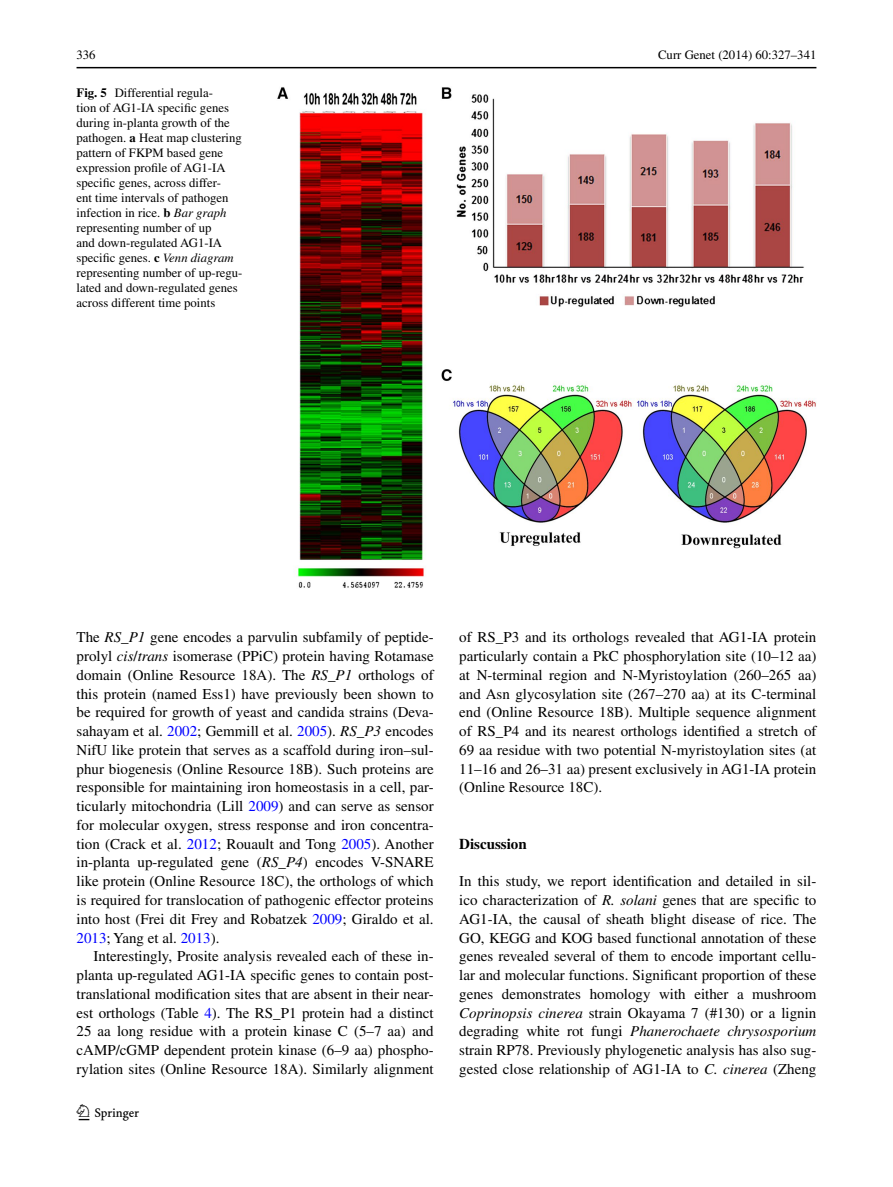
<style>
.page{position:relative;width:893px;height:1187px;background:#fff}
.page>*{position:absolute;margin:0;border:0;box-sizing:border-box;transform-origin:0 0}
.t1{font:22.5px "Springnew";color:#000}
.t2{font:15px/18.8px "Times";color:#000;text-align:justify}
.t3{font:700 15px "Times";color:#000}
.t4{font:12.75px/15px "Times";color:#000}
.s1{font-weight:700}
.s2{font-style:italic}
.s3{color:#00f}
</style>
<div class="page">
<hr style="left:77px;top:67px;width:739px;height:1px;background:#000">
<img style="left:277px;top:87px;width:539px;height:501px">
<p class="t4" style="left:77px;top:48px;width:21px">336</p>
<p class="t4" style="left:658px;top:48px;width:160px">Curr Genet (2014) 60:327–341</p>
<p class="t4" style="left:77px;top:85px;width:167px"><span class="s1">Fig. 5</span> Differential regula-<br>tion of AG1-IA specific genes during in-planta growth of the pathogen. <span class="s1">a</span> Heat map clustering pattern of FKPM based gene expression profile of AG1-IA specific genes, across differ-<br>ent time intervals of pathogen infection in rice. <span class="s1">b</span> <span class="s2">Bar graph </span>representing number of up<br>and down-regulated AG1-IA specific genes. <span class="s1">c</span> <span class="s2">Venn diagram </span>representing number of up-regu&shy;lated and down-regulated genes across different time points</p>
<p class="t2" style="left:77px;top:627px;width:359px">The <span class="s2">RS_P1</span> gene encodes a parvulin subfamily of peptide&shy;prolyl <span class="s2">cis</span>/<span class="s2">trans</span> isomerase (PPiC) protein having Rotamase domain (Online Resource 18A). The <span class="s2">RS_P1</span> orthologs of this protein (named Ess1) have previously been shown to be required for growth of yeast and candida strains (Deva&shy;sahayam et al. <span class="s3">2002</span>; Gemmill et al. <span class="s3">2005</span>). <span class="s2">RS_P3</span> encodes NifU like protein that serves as a scaffold during iron–sul&shy;phur biogenesis (Online Resource 18B). Such proteins are responsible for maintaining iron homeostasis in a cell, par&shy;ticularly mitochondria (Lill <span class="s3">2009</span>) and can serve as sensor for molecular oxygen, stress response and iron concentra&shy;tion (Crack et al. <span class="s3">2012</span>; Rouault and Tong <span class="s3">2005</span>). Another in-planta up-regulated gene (<span class="s2">RS_P4</span>) encodes V-SNARE like protein (Online Resource 18C), the orthologs of which is required for translocation of pathogenic effector proteins into host (Frei dit Frey and Robatzek <span class="s3">2009</span>; Giraldo et al.<br><span class="s3">2013</span>; Yang et al. <span class="s3">2013</span>).</p>
<p class="t2" style="left:77px;top:946px;width:359px;text-indent:17px">Interestingly, Prosite analysis revealed each of these in&shy;planta up-regulated AG1-IA specific genes to contain post&shy;translational modification sites that are absent in their near&shy;est orthologs (Table <span class="s3">4</span>). The RS_P1 protein had a distinct 25 aa long residue with a protein kinase C (5–7 aa) and cAMP/cGMP dependent protein kinase (6–9 aa) phospho&shy;rylation sites (Online Resource 18A). Similarly alignment</p>
<h1 class="t1" style="left:79px;top:1104px;width:62px">1 3</h1>
<p class="t2" style="left:459px;top:627px;width:359px">of RS_P3 and its orthologs revealed that AG1-IA protein particularly contain a PkC phosphorylation site (10–12 aa) at N-terminal region and N-Myristoylation (260–265 aa) and Asn glycosylation site (267–270 aa) at its C-terminal end (Online Resource 18B). Multiple sequence alignment of RS_P4 and its nearest orthologs identified a stretch of 69 aa residue with two potential N-myristoylation sites (at 11–16 and 26–31 aa) present exclusively in AG1-IA protein (Online Resource 18C).</p>
<p class="t3" style="left:459px;top:834px;width:69px">Discussion</p>
<p class="t2" style="left:459px;top:871px;width:359px">In this study, we report identification and detailed in sil&shy;ico characterization of <span class="s2">R. solani</span> genes that are specific to AG1-IA, the causal of sheath blight disease of rice. The GO, KEGG and KOG based functional annotation of these genes revealed several of them to encode important cellu&shy;lar and molecular functions. Significant proportion of these genes demonstrates homology with either a mushroom <span class="s2">Coprinopsis cinerea</span> strain Okayama 7 (#130) or a lignin degrading white rot fungi <span class="s2">Phanerochaete chrysosporium </span>strain RP78. Previously phylogenetic analysis has also sug&shy;gested close relationship of AG1-IA to <span class="s2">C. cinerea</span> (Zheng</p>
</div>
